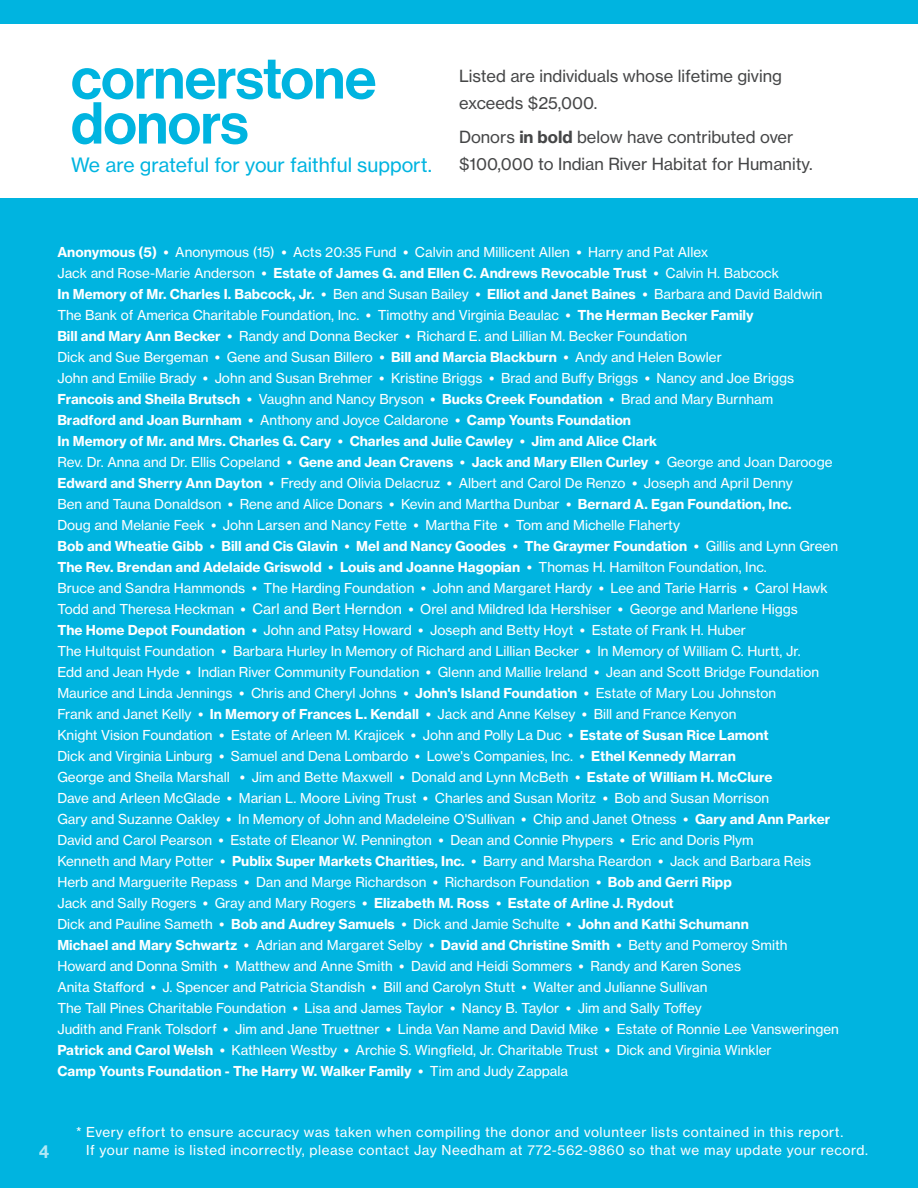
<style>
.page{position:relative;width:918px;height:1188px;background:#fff}
.page>*{position:absolute;margin:0;border:0;box-sizing:border-box;transform-origin:0 0}
.t1{font:57.75px "N Haas Grotesk DS Pro 65 Md";letter-spacing:-.005em;color:#00b4e0}
.t2{font:19.5px "N Haas Grotesk TX Pro 55 Rg";color:#00b4e0}
.t3{font:700 18px "Helvetica Neue";color:#fff}
.t4{font:16.5px/27px "N Haas Grotesk TX Pro 55 Rg";color:#454647}
.t5{font:13.5px/21px "N Haas Grotesk TX Pro 55 Rg";color:#fff}
.t6{font:13.5px "N Haas Grotesk TX Pro 75 Bd";color:#fff}
.t7{font:13.5px/18px "N Haas Grotesk TX Pro 55 Rg";letter-spacing:.04em;color:#fff}
.s1{font-family:"N Haas Grotesk TX Pro 75 Bd"}
.s2{font-family:"N Haas Grotesk TX Pro 55 Rg"}
.s3{font-size:14.25px}
</style>
<div class="page">
<div style="left:0;top:199px;width:918px;height:989px;background:#00b4e0"></div>
<div style="left:0;top:0;width:918px;height:24px;background:#00b4e0"></div>
<p class="t1" style="left:71px;top:45px;width:307px">cornerstone</p>
<p class="t1" style="left:71px;top:90px;width:179px">donors</p>
<p class="t2" style="left:71px;top:153px;width:362px">We are grateful for your faithful support.</p>
<p class="t4" style="left:459px;top:62px;width:324px">Listed are individuals whose lifetime giving exceeds $25,000.</p>
<p class="t4" style="left:459px;top:123px;width:355px">Donors <span class="s1">in bold</span> below have contributed over $100,000 to Indian River Habitat for Humanity.</p>
<p class="t5" style="left:57px;top:241px;width:653px"><span class="s1">Anonymous (5) •</span> Anonymous (15) <span class="s1">•</span> Acts 20:35 Fund <span class="s1">•</span> Calvin and Millicent Allen <span class="s1">•</span> Harry and Pat Allex</p>
<p class="t6" style="left:57px;top:264px;width:723px"><span class="s2">Jack and Rose-Marie Anderson</span> • Estate of James G. and Ellen C. Andrews Revocable Trust • <span class="s2">Calvin H. Babcock</span></p>
<p class="t6" style="left:57px;top:285px;width:767px">In Memory of Mr. Charles I. Babcock, Jr. • <span class="s2">Ben and Susan Bailey</span> • Elliot and Janet Baines • <span class="s2">Barbara and David Baldwin</span></p>
<p class="t5" style="left:57px;top:304px;width:698px">The Bank of America Charitable Foundation, Inc. <span class="s1">•</span> Timothy and Virginia Beaulac <span class="s1">• The Herman Becker Family</span></p>
<p class="t5" style="left:57px;top:325px;width:631px"><span class="s1">Bill and Mary Ann Becker •</span> Randy and Donna Becker <span class="s1">•</span> Richard E. and Lillian M. Becker Foundation</p>
<p class="t5" style="left:57px;top:346px;width:666px">Dick and Sue Bergeman <span class="s1">•</span> Gene and Susan Billero <span class="s1">• Bill and Marcia Blackburn •</span> Andy and Helen Bowler</p>
<p class="t5" style="left:57px;top:367px;width:738px">John and Emilie Brady <span class="s1">•</span> John and Susan Brehmer <span class="s1">•</span> Kristine Briggs <span class="s1">•</span> Brad and Buffy Briggs <span class="s1">•</span> Nancy and Joe Briggs</p>
<p class="t6" style="left:57px;top:390px;width:717px">Francois and Sheila Brutsch • <span class="s2">Vaughn and Nancy Bryson</span> • Bucks Creek Foundation • <span class="s2">Brad and Mary Burnham</span></p>
<p class="t6" style="left:57px;top:411px;width:575px">Bradford and Joan Burnham • <span class="s2">Anthony and Joyce Caldarone</span> • Camp Younts Foundation</p>
<p class="t6" style="left:57px;top:432px;width:601px">In Memory of Mr. and Mrs. Charles G. Cary • Charles and Julie Cawley • Jim and Alice Clark</p>
<p class="t5" style="left:57px;top:451px;width:777px">Rev. Dr. Anna and Dr. Ellis Copeland <span class="s1">• Gene and Jean Cravens • Jack and Mary Ellen Curley •</span> George and Joan Darooge</p>
<p class="t5" style="left:57px;top:472px;width:737px"><span class="s1">Edward and Sherry Ann Dayton •</span> Fredy and Olivia Delacruz <span class="s1">•</span> Albert and Carol De Renzo <span class="s1">•</span> Joseph and April Denny</p>
<p class="t5" style="left:57px;top:493px;width:736px">Ben and Tauna Donaldson <span class="s1">•</span> Rene and Alice Donars <span class="s1">•</span> Kevin and Martha Dunbar <span class="s1">• Bernard A. Egan Foundation, Inc.</span></p>
<p class="t5" style="left:57px;top:514px;width:624px">Doug and Melanie Feek <span class="s1">•</span> John Larsen and Nancy Fette <span class="s1">•</span> Martha Fite <span class="s1">•</span> Tom and Michelle Flaherty</p>
<p class="t6" style="left:57px;top:537px;width:782px">Bob and Wheatie Gibb • Bill and Cis Glavin • Mel and Nancy Goodes • The Graymer Foundation • <span class="s2">Gillis and Lynn Green</span></p>
<p class="t6" style="left:57px;top:558px;width:711px">The Rev. Brendan and Adelaide Griswold • Louis and Joanne Hagopian • <span class="s2">Thomas H. Hamilton Foundation, Inc.</span></p>
<p class="t5" style="left:57px;top:577px;width:772px">Bruce and Sandra Hammonds <span class="s1">•</span> The Harding Foundation <span class="s1">•</span> John and Margaret Hardy <span class="s1">•</span> Lee and Tarie Harris <span class="s1">•</span> Carol Hawk</p>
<p class="t5" style="left:57px;top:598px;width:742px">Todd and Theresa Heckman <span class="s1">•</span> <span class="s3">Carl and Bert Herndon</span> <span class="s1">•</span> Orel and Mildred Ida Hershiser <span class="s1">•</span> George and Marlene Higgs</p>
<p class="t5" style="left:57px;top:619px;width:690px"><span class="s1">The Home Depot Foundation •</span> John and Patsy Howard <span class="s1">•</span> Joseph and Betty Hoyt <span class="s1">•</span> Estate of Frank H. Huber</p>
<p class="t5" style="left:57px;top:640px;width:763px">The Hultquist Foundation <span class="s1">•</span> Barbara Hurley In Memory of Richard and Lillian Becker <span class="s1">•</span> In Memory of William C. Hurtt, Jr.<br>Edd and Jean Hyde <span class="s1">•</span> Indian River Community Foundation <span class="s1">•</span> Glenn and Mallie Ireland <span class="s1">•</span> Jean and Scott Bridge Foundation</p>
<p class="t5" style="left:57px;top:682px;width:720px">Maurice and Linda Jennings <span class="s1">•</span> Chris and Cheryl Johns <span class="s1">• John's Island Foundation •</span> Estate of Mary Lou Johnston</p>
<p class="t5" style="left:57px;top:703px;width:681px">Frank and Janet Kelly <span class="s1">• In Memory of Frances L. Kendall •</span> Jack and Anne Kelsey <span class="s1">•</span> Bill and France Kenyon</p>
<p class="t5" style="left:57px;top:724px;width:713px">Knight Vision Foundation <span class="s1">•</span> Estate of Arleen M. Krajicek <span class="s1">•</span> John and Polly La Duc <span class="s1">• Estate of Susan Rice Lamont</span></p>
<p class="t5" style="left:57px;top:745px;width:680px">Dick and Virginia Linburg <span class="s1">•</span> Samuel and Dena Lombardo <span class="s1">•</span> Lowe's Companies, Inc. <span class="s1">• Ethel Kennedy Marran</span></p>
<p class="t5" style="left:57px;top:766px;width:717px">George and Sheila Marshall <span class="s1">•</span> Jim and Bette Maxwell <span class="s1">•</span> Donald and Lynn McBeth <span class="s1">• Estate of William H. McClure</span></p>
<p class="t5" style="left:57px;top:787px;width:713px">Dave and Arleen McGlade <span class="s1">•</span> Marian L. Moore Living Trust <span class="s1">•</span> Charles and Susan Moritz <span class="s1">•</span> Bob and Susan Morrison</p>
<p class="t5" style="left:57px;top:808px;width:774px">Gary and Suzanne Oakley <span class="s1">•</span> In Memory of John and Madeleine O'Sullivan <span class="s1">•</span> Chip and Janet Otness <span class="s1">• Gary and Ann Parker</span></p>
<p class="t5" style="left:57px;top:829px;width:698px">David and Carol Pearson <span class="s1">•</span> Estate of Eleanor W. Pennington <span class="s1">•</span> Dean and Connie Phypers <span class="s1">•</span> Eric and Doris Plym</p>
<p class="t5" style="left:57px;top:850px;width:755px">Kenneth and Mary Potter <span class="s1">• Publix Super Markets Charities, Inc. •</span> Barry and Marsha Reardon <span class="s1">•</span> Jack and Barbara Reis</p>
<p class="t5" style="left:57px;top:871px;width:676px">Herb and Marguerite Repass <span class="s1">•</span> Dan and Marge Richardson <span class="s1">•</span> Richardson Foundation <span class="s1">• Bob and Gerri Ripp</span></p>
<p class="t6" style="left:57px;top:894px;width:618px"><span class="s2">Jack and Sally Rogers</span> • <span class="s2">Gray and Mary Rogers</span> • Elizabeth M. Ross • Estate of Arline J. Rydout</p>
<p class="t6" style="left:57px;top:915px;width:693px"><span class="s2">Dick and Pauline Sameth</span> • Bob and Audrey Samuels • <span class="s2">Dick and Jamie Schulte</span> • John and Kathi Schumann</p>
<p class="t6" style="left:57px;top:936px;width:732px">Michael and Mary Schwartz • <span class="s2">Adrian and Margaret Selby</span> • David and Christine Smith • <span class="s2">Betty and Pomeroy Smith</span></p>
<p class="t5" style="left:57px;top:955px;width:685px">Howard and Donna Smith <span class="s1">•</span> Matthew and Anne Smith <span class="s1">•</span> David and Heidi Sommers <span class="s1">•</span> Randy and Karen Sones</p>
<p class="t5" style="left:57px;top:976px;width:652px">Anita Stafford <span class="s1">•</span> J. Spencer and Patricia Standish <span class="s1">•</span> Bill and Carolyn Stutt <span class="s1">•</span> Walter and Julianne Sullivan</p>
<p class="t5" style="left:57px;top:997px;width:646px">The Tall Pines Charitable Foundation <span class="s1">•</span> Lisa and James Taylor <span class="s1">•</span> Nancy B. Taylor <span class="s1">•</span> Jim and Sally Toffey</p>
<p class="t5" style="left:57px;top:1018px;width:783px">Judith and Frank Tolsdorf <span class="s1">•</span> Jim and Jane Truettner <span class="s1">•</span> Linda Van Name and David Mike <span class="s1">•</span> Estate of Ronnie Lee Vansweringen</p>
<p class="t5" style="left:57px;top:1039px;width:716px"><span class="s1">Patrick and Carol Welsh •</span> Kathleen Westby <span class="s1">•</span> Archie S. Wingfield, Jr. Charitable Trust <span class="s1">•</span> Dick and Virginia Winkler</p>
<p class="t6" style="left:57px;top:1062px;width:512px">Camp Younts Foundation - The Harry W. Walker Family • <span class="s2">Tim and Judy Zappala</span></p>
<h3 class="t3" style="left:39px;top:1137px;width:12px">4</h3>
<p class="t7" style="left:86px;top:1123px;width:783px;text-indent:-10px">* Every effort to ensure accuracy was taken when compiling the donor and volunteer lists contained in this report.<br>If your name is listed incorrectly, please contact Jay Needham at 772-562-9860 so that we may update your record.</p>
</div>
